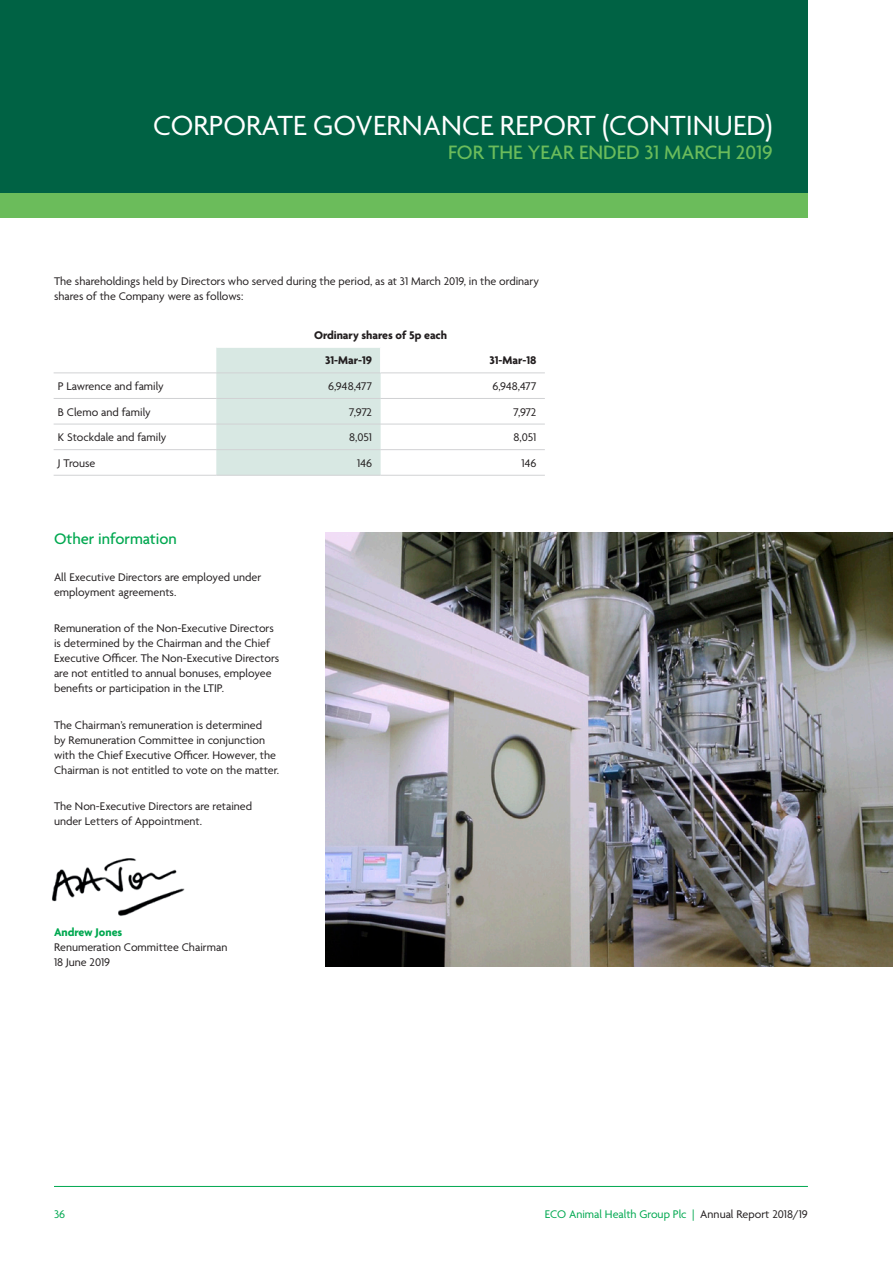
<style>
.page{position:relative;width:893px;height:1263px;background:#fff}
.page>*{position:absolute;margin:0;border:0;box-sizing:border-box;transform-origin:0 0}
.Heading_1{font:30px "Agenda";color:#fff}
.Heading_1_5{font:500 21px "Agenda";color:#6bbc5b}
.Heading_2{font:500 16.5px "Agenda";color:#00a850}
.Body{font:12px/15px "Agenda";color:#231f20}
.Table_Body__Left{font:12px "Agenda";color:#231f20}
.t1{font:12px "Agenda";color:#00a850}
.Table_Body__Right{font:12px "Agenda";color:#231f20}
.Table_Body__Centred{font:700 12px "Agenda";color:#231f20}
.Table_Body__Right-2{font:700 12px "Agenda";color:#231f20}
.s1{font-weight:700;color:#00a850}
.s2{color:#231f20}
</style>
<div class="page">
<hr style="left:54px;top:1186px;width:754px;height:1px;background:#00a850">
<img style="left:52px;top:858px;width:133px;height:58px">
<img style="left:325px;top:532px;width:568px;height:434px">
<svg style="left:54px;top:373px;width:162px;height:102px"></svg>
<hr style="left:54px;top:372px;width:162px;height:1px;background:#d1d2d4">
<hr style="left:54px;top:398px;width:162px;height:1px;background:#d1d2d4">
<hr style="left:54px;top:424px;width:162px;height:1px;background:#d1d2d4">
<hr style="left:54px;top:449px;width:162px;height:1px;background:#d1d2d4">
<hr style="left:54px;top:475px;width:162px;height:1px;background:#d1d2d4">
<hr style="left:216px;top:475px;width:165px;height:1px;background:#d1d2d4">
<hr style="left:381px;top:475px;width:164px;height:1px;background:#d1d2d4">
<svg style="left:216px;top:348px;width:329px;height:127px"></svg>
<div style="left:0;top:0;width:808px;height:193px;background:#006244"></div>
<div style="left:0;top:193px;width:808px;height:25px;background:#6bbc5b"></div>
<p class="Heading_1" style="left:153px;top:109px;width:621px">CORPORATE GOVERNANCE REPORT (CONTINUED)</p>
<p class="Heading_1_5" style="left:448px;top:141px;width:326px">FOR THE YEAR ENDED 31 MARCH 2019</p>
<p class="Body" style="left:54px;top:274px;width:487px">The shareholdings held by Directors who served during the period, as at 31 March 2019, in the ordinary shares of the Company were as follows:</p>
<p class="Table_Body__Centred" style="left:314px;top:328px;width:135px">Ordinary shares of 5p each</p>
<p class="Table_Body__Right-2" style="left:325px;top:354px;width:48px">31-Mar-19</p>
<p class="Table_Body__Right-2" style="left:489px;top:354px;width:49px">31-Mar-18</p>
<p class="Table_Body__Left" style="left:58px;top:380px;width:107px">P Lawrence and family</p>
<p class="Table_Body__Right" style="left:328px;top:380px;width:46px">6,948,477</p>
<p class="Table_Body__Right" style="left:492px;top:380px;width:46px">6,948,477</p>
<p class="Table_Body__Left" style="left:58px;top:405px;width:94px">B Clemo and family</p>
<p class="Table_Body__Right" style="left:349px;top:405px;width:24px">7,972</p>
<p class="Table_Body__Right" style="left:514px;top:405px;width:24px">7,972</p>
<p class="Table_Body__Left" style="left:58px;top:431px;width:110px">K Stockdale and family</p>
<p class="Table_Body__Right" style="left:349px;top:431px;width:24px">8,051</p>
<p class="Table_Body__Right" style="left:513px;top:431px;width:24px">8,051</p>
<p class="Table_Body__Left" style="left:58px;top:456px;width:39px">J Trouse</p>
<p class="Table_Body__Right" style="left:357px;top:456px;width:16px">146</p>
<p class="Table_Body__Right" style="left:522px;top:456px;width:16px">146</p>
<p class="Heading_2" style="left:54px;top:530px;width:124px">Other information</p>
<p class="Body" style="left:54px;top:570px;width:209px">All Executive Directors are employed under employment agreements.</p>
<p class="Body" style="left:54px;top:622px;width:227px">Remuneration of the Non-Executive Directors is determined by the Chairman and the Chief Executive Officer. The Non-Executive Directors are not entitled to annual bonuses, employee benefits or participation in the LTIP.</p>
<p class="Body" style="left:54px;top:718px;width:227px">The Chairman’s remuneration is determined<br>by Remuneration Committee in conjunction with the Chief Executive Officer. However, the Chairman is not entitled to vote on the matter.</p>
<p class="Body" style="left:54px;top:799px;width:200px">The Non-Executive Directors are retained under Letters of Appointment.</p>
<p class="Body" style="left:54px;top:925px;width:175px"><span class="s1">Andrew Jones<br></span>Renumeration Committee Chairman<br>18 June 2019</p>
<p class="t1" style="left:54px;top:1207px;width:13px">36</p>
<p class="t1" style="left:545px;top:1207px;width:265px">ECO Animal Health Group Plc | <span class="s2">Annual Report 2018/19</span></p>
</div>
